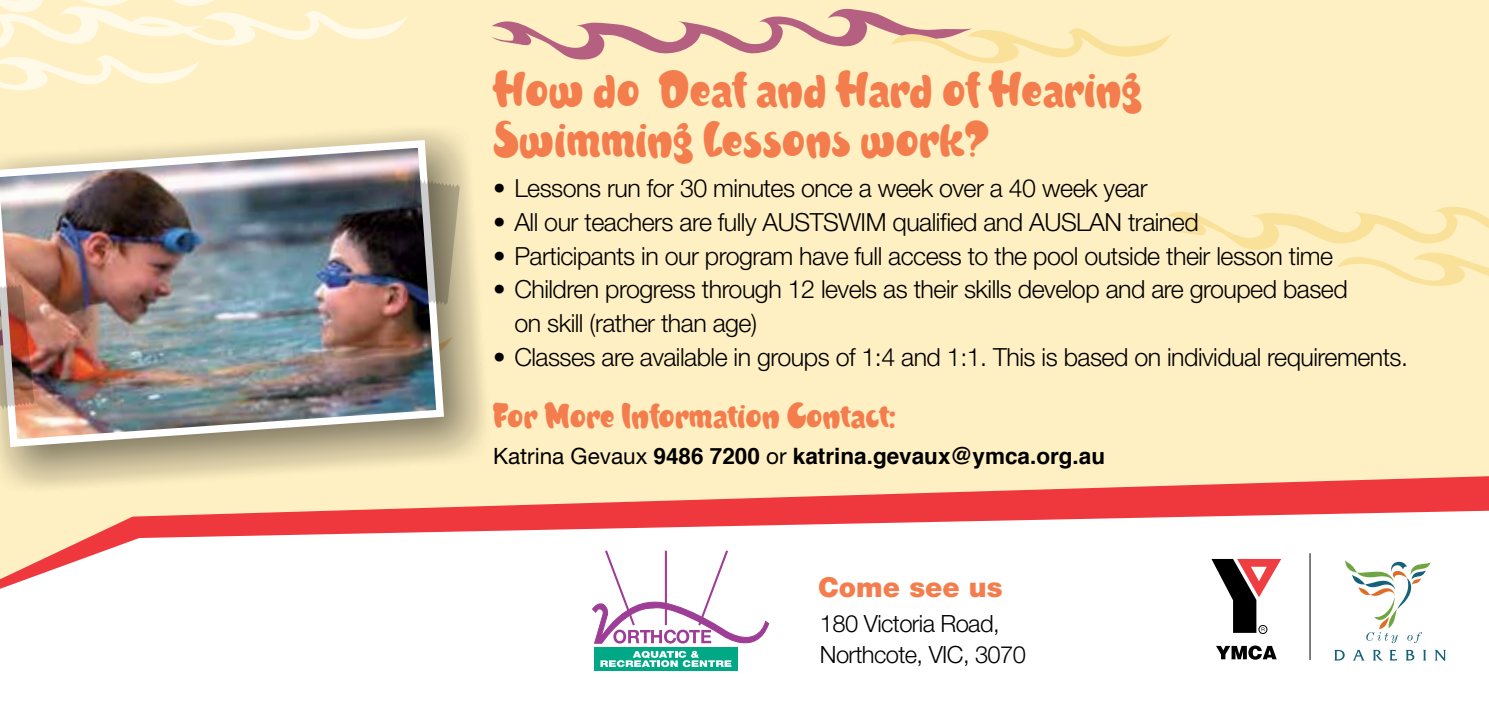
<style>
.page{position:relative;width:1489px;height:702px;background:#fff}
.page>*{position:absolute;margin:0;border:0;box-sizing:border-box;transform-origin:0 0}
.t1{font:45px/50px "Jabberwub";color:#f47d4d}
.t2{font:31.25px "Jabberwub";color:#f47d4d}
.t3{font:900 27.5px "Helvetica Neue";color:#f47d4d}
.t4{font:300 25px/33.8px "Helvetica Neue";letter-spacing:-.02em;color:#000}
.t5{font:300 23.75px/31px "Helvetica Neue";letter-spacing:-.025em;color:#000}
.t6{font:700 22.5px "Helvetica";color:#000}
.s1{font-family:"Helvetica Neue";font-weight:400}
</style>
<div class="page">
<div style="left:0;top:0;width:1488px;height:702px;background:#fff0c3"></div>
<svg style="left:492px;top:8px;width:679px;height:56px"></svg>
<svg style="left:1167px;top:206px;width:321px;height:80px"></svg>
<svg style="left:0;top:129px;width:485px;height:346px"></svg>
<img style="left:0;top:136px;width:448px;height:315px">
<div style="left:0;top:602px;width:1488px;height:100px;background:#fff"></div>
<svg style="left:0;top:475px;width:1488px;height:127px;fill:#fff"></svg>
<img style="left:0;top:178px;width:460px;height:234px">
<svg style="left:0;top:0;width:408px;height:91px"></svg>
<svg style="left:89px;top:678px;width:14px;height:24px"></svg>
<svg style="left:1448px;top:678px;width:14px;height:24px"></svg>
<svg style="left:1215px;top:645px;width:61px;height:14px"></svg>
<svg style="left:1211px;top:559px;width:70px;height:74px;background:#a88f8f"></svg>
<hr style="left:1309px;top:553px;width:1px;height:107px;background:#000">
<div style="left:594px;top:647px;width:144px;height:23px;background:#00a886"></div>
<svg style="left:351px;top:513px;width:419px;height:154px;background:#f0dee1"></svg>
<svg style="left:1334px;top:650px;width:10px;height:10px"></svg>
<svg style="left:1352px;top:650px;width:12px;height:10px"></svg>
<svg style="left:1372px;top:650px;width:10px;height:10px"></svg>
<svg style="left:1389px;top:649px;width:8px;height:11px"></svg>
<svg style="left:1405px;top:650px;width:9px;height:10px"></svg>
<svg style="left:1422px;top:650px;width:3px;height:10px"></svg>
<svg style="left:1434px;top:650px;width:11px;height:11px"></svg>
<svg style="left:1344px;top:560px;width:86px;height:83px;background:#e8ece5"></svg>
<h1 class="t1" style="left:493px;top:63px;width:650px">How do Deaf and Hard of Hearing<br>Swimming Lessons work?</h1>
<p class="t4" style="left:493px;top:171px;width:656px">• Lessons run for 30 minutes once a week over a 40 week year</p>
<p class="t4" style="left:493px;top:204px;width:707px">• All our teachers are fully AUSTSWIM qualified and AUSLAN trained</p>
<p class="t4" style="left:493px;top:238px;width:841px">• Participants in our program have full access to the pool outside their lesson time</p>
<p class="t4" style="left:514px;top:272px;width:834px;text-indent:-21px">• Children progress through 12 levels as their skills develop and are grouped based on skill (rather than age)</p>
<p class="t4" style="left:493px;top:339px;width:916px">• Classes are available in groups of 1:4 and 1:1. This is based on individual requirements.</p>
<p class="t2" style="left:493px;top:395px;width:405px">For More Information Contact:</p>
<p class="t6" style="left:493px;top:437px;width:613px"><span class="s1">Katrina Gevaux</span> 9486 7200 <span class="s1">or</span> katrina.gevaux@ymca.org.au</p>
<p class="t3" style="left:818px;top:571px;width:186px">Come see us</p>
<p class="t5" style="left:819px;top:607px;width:208px">180 Victoria Road,<br>Northcote, VIC, 3070</p>
</div>
